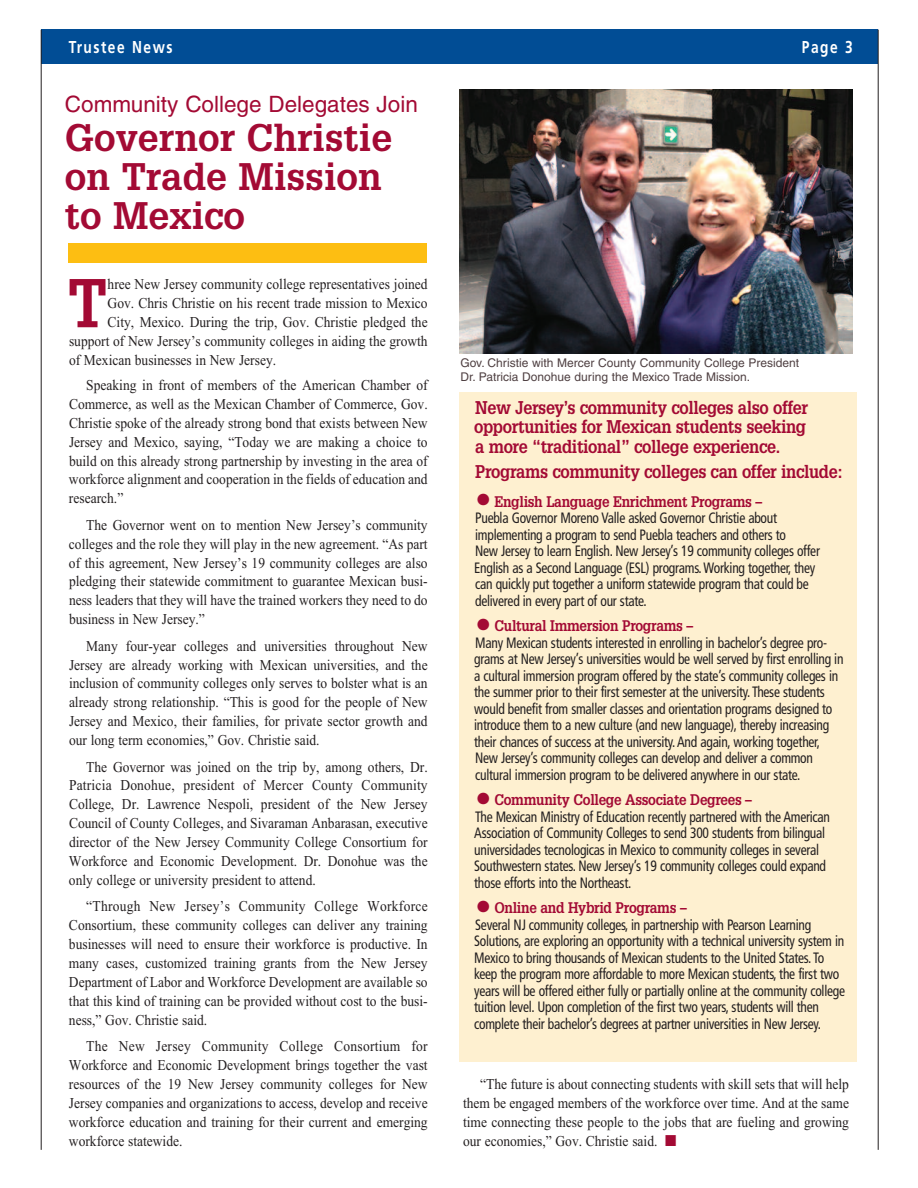
<style>
.page{position:relative;width:918px;height:1188px;background:#fff}
.page>*{position:absolute;margin:0;border:0;box-sizing:border-box;transform-origin:0 0}
.t1{font:700 67.35px "Glypha";color:#a30a34;scale:.9 1}
.t2{font:700 37.5px/39px "Glypha";color:#a30a34}
.t3{font:22.5px "Helvetica";color:#a30a34}
.t4{font:700 18px/19.5px "Glypha";letter-spacing:-.02em;color:#a30a34;text-align:justify;scale:.9 1}
.t5{font:700 17.25px "Frutiger";letter-spacing:.11em;color:#fff;scale:.8 1}
.t6{font:15px/18.9px "Times New Roman";color:#231f20;text-align:justify;scale:.9 1}
.t7{font:condensed 15px/16.5px "Frutiger";letter-spacing:-.02em;color:#231f20;scale:.9 1}
.t8{font:700 15px "Glypha";letter-spacing:-.02em;color:#a30a34;scale:.9 1}
.t9{font:12px/13.5px "Helvetica";color:#4f4042}
.s1{font-family:"Frutiger";font-weight:400;font-stretch:condensed;font-size:33px}
.s2{color:#a30a34}
</style>
<div class="page">
<hr style="left:41px;top:29px;width:837px;height:1px;background:#231f20">
<div style="left:42px;top:30px;width:836px;height:34px;background:#014d95"></div>
<hr style="left:878px;top:30px;width:1px;height:1120px;background:#231f20">
<hr style="left:41px;top:30px;width:1px;height:1120px;background:#231f20">
<img style="left:459px;top:90px;width:394px;height:263px">
<div style="left:68px;top:244px;width:359px;height:19px;background:#fdbe12"></div>
<div style="left:459px;top:392px;width:398px;height:669px;background:#fef0d0"></div>
<p class="t5" style="left:69px;top:40px;width:131px">Trustee News</p>
<p class="t5" style="left:802px;top:40px;width:65px">Page 3</p>
<h3 class="t3" style="left:65px;top:96px;width:354px">Community College Delegates Join</h3>
<h2 class="t2" style="left:65px;top:119px;width:329px">Governor Christie on Trade Mission to Mexico</h2>
<h1 class="t1" style="left:67px;top:265px;width:46px">T</h1>
<p class="t6" style="left:108px;top:275px;width:357px">hree New Jersey community college representatives joined</p>
<p class="t6" style="left:108px;top:294px;width:357px">Gov. Chris Christie on his recent trade mission to Mexico</p>
<p class="t6" style="left:108px;top:313px;width:357px">City, Mexico. During the trip, Gov. Christie pledged the</p>
<p class="t6" style="left:69px;top:332px;width:400px">support of New Jersey’s community colleges in aiding the growth</p>
<p class="t6" style="left:69px;top:350px;width:232px">of Mexican businesses in New Jersey.</p>
<p class="t6" style="left:69px;top:375px;width:400px;text-indent:17px">Speaking in front of members of the American Chamber of Commerce, as well as the Mexican Chamber of Commerce, Gov.<br>Christie spoke of the already strong bond that exists between New Jersey and Mexico, saying, “Today we are making a choice to build on this already strong partnership by investing in the area of workforce alignment and cooperation in the fields of education and research.”</p>
<p class="t6" style="left:69px;top:515px;width:400px;text-indent:17px">The Governor went on to mention New Jersey’s community colleges and the role they will play in the new agreement. “As part of this agreement, New Jersey’s 19 community colleges are also pledging their statewide commitment to guarantee Mexican busi&shy;ness leaders that they will have the trained workers they need to do business in New Jersey.”</p>
<p class="t6" style="left:69px;top:636px;width:400px;text-indent:17px">Many four-year colleges and universities throughout New Jersey are already working with Mexican universities, and the inclusion of community colleges only serves to bolster what is an already strong relationship. “This is good for the people of New Jersey and Mexico, their families, for private sector growth and our long term economies,” Gov. Christie said.</p>
<p class="t6" style="left:69px;top:757px;width:400px;text-indent:17px">The Governor was joined on the trip by, among others, Dr.<br>Patricia Donohue, president of Mercer County Community College, Dr. Lawrence Nespoli, president of the New Jersey Council of County Colleges, and Sivaraman Anbarasan, executive director of the New Jersey Community College Consortium for Workforce and Economic Development. Dr. Donohue was the only college or university president to attend.</p>
<p class="t6" style="left:69px;top:897px;width:400px;text-indent:17px">“Through New Jersey’s Community College Workforce Consortium, these community colleges can deliver any training businesses will need to ensure their workforce is productive. In many cases, customized training grants from the New Jersey Department of Labor and Workforce Development are available so that this kind of training can be provided without cost to the busi&shy;ness,” Gov. Christie said.</p>
<p class="t6" style="left:69px;top:1037px;width:400px;text-indent:17px">The New Jersey Community College Consortium for Workforce and Economic Development brings together the vast resources of the 19 New Jersey community colleges for New Jersey companies and organizations to access, develop and receive workforce education and training for their current and emerging workforce statewide.</p>
<p class="t9" style="left:460px;top:357px;width:340px">Gov. Christie with Mercer County Community College President<br>Dr. Patricia Donohue during the Mexico Trade Mission.</p>
<p class="t4" style="left:474px;top:398px;width:372px">New Jersey’s community colleges also offer opportunities for Mexican students seeking a more “traditional” college experience.</p>
<p class="t4" style="left:475px;top:462px;width:410px">Programs community colleges can offer include:</p>
<p class="t8" style="left:475px;top:493px;width:320px"><span class="s1">•</span> English Language Enrichment Programs –</p>
<p class="t7" style="left:474px;top:511px;width:386px">Puebla Governor Moreno Valle asked Governor Christie about implementing a program to send Puebla teachers and others to<br>New Jersey to learn English. New Jersey’s 19 community colleges offer English as a Second Language (ESL) programs.Working together, they can quickly put together a uniform statewide program that could be delivered in every part of our state.</p>
<p class="t8" style="left:475px;top:617px;width:244px"><span class="s1">•</span> Cultural Immersion Programs –</p>
<p class="t7" style="left:474px;top:636px;width:412px">Many Mexican students interested in enrolling in bachelor’s degree pro&shy;grams at New Jersey’s universities would be well served by first enrolling in a cultural immersion program offered by the state’s community colleges in the summer prior to their first semester at the university. These students would benefit from smaller classes and orientation programs designed to introduce them to a new culture (and new language), thereby increasing their chances of success at the university.And again, working together, New Jersey’s community colleges can develop and deliver a common cultural immersion program to be delivered anywhere in our state.</p>
<p class="t8" style="left:475px;top:791px;width:309px"><span class="s1">•</span> Community College Associate Degrees –</p>
<p class="t7" style="left:474px;top:810px;width:397px">The Mexican Ministry of Education recently partnered with the American Association of Community Colleges to send 300 students from bilingual universidades tecnologicas in Mexico to community colleges in several Southwestern states. New Jersey’s 19 community colleges could expand those efforts into the Northeast.</p>
<p class="t8" style="left:475px;top:899px;width:237px"><span class="s1">•</span> Online and Hybrid Programs –</p>
<p class="t7" style="left:474px;top:918px;width:414px">Several NJ community colleges, in partnership with Pearson Learning Solutions, are exploring an opportunity with a technical university system in Mexico to bring thousands of Mexican students to the United States. To keep the program more affordable to more Mexican students, the first two years will be offered either fully or partially online at the community college tuition level. Upon completion of the first two years, students will then complete their bachelor’s degrees at partner universities in New Jersey.</p>
<p class="t6" style="left:463px;top:1074px;width:430px;text-indent:17px">“The future is about connecting students with skill sets that will help them be engaged members of the workforce over time. And at the same time connecting these people to the jobs that are fueling and growing our economies,” Gov. Christie said. <span class="s2">■</span></p>
</div>
